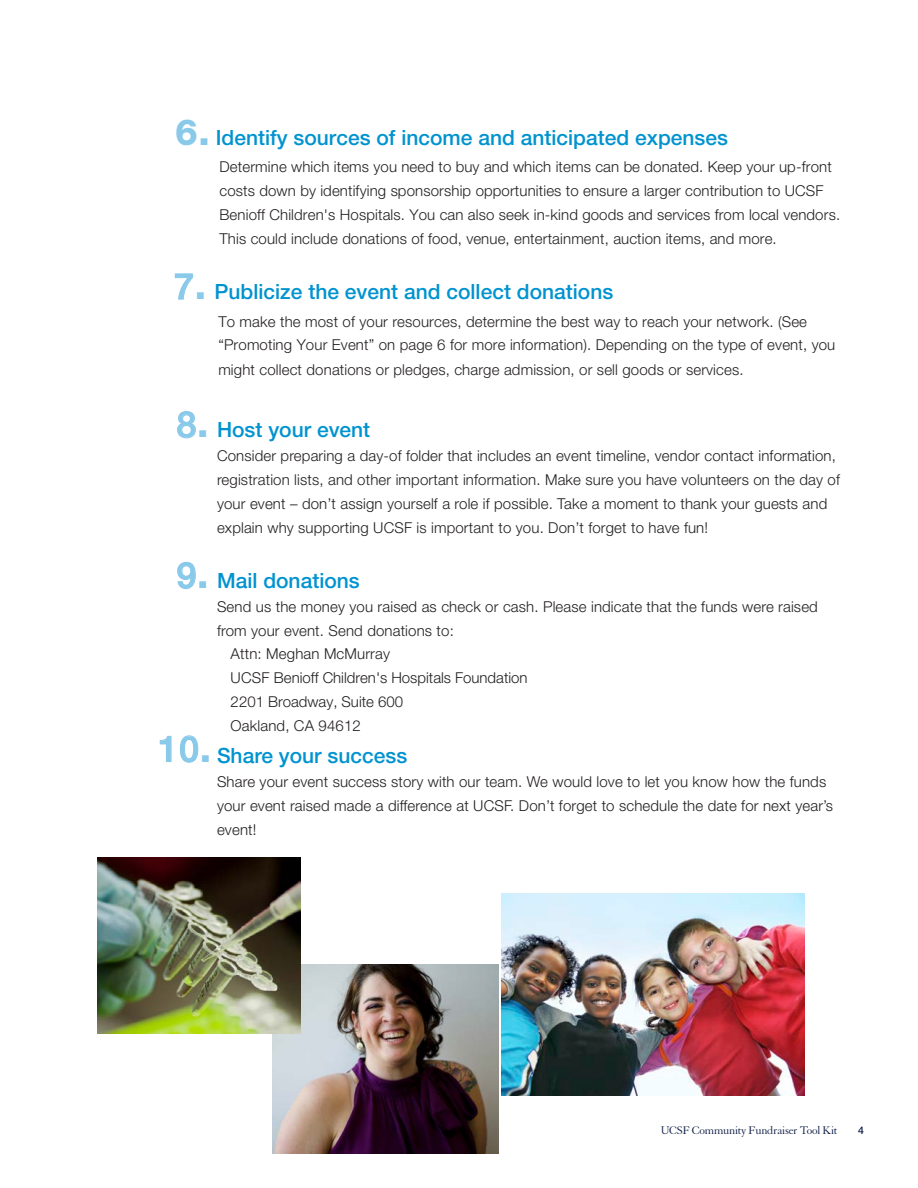
<style>
.page{position:relative;width:918px;height:1188px;background:#fff}
.page>*{position:absolute;margin:0;border:0;box-sizing:border-box;transform-origin:0 0}
.t1{font:500 21px "Helvetica Neue LT Std";color:#0093d0}
.t2{font:300 15px/24px "Helvetica Neue LT Std";letter-spacing:.01em;color:#231f20}
.t3{font:12px "Granjon LT Std";letter-spacing:-.025em;color:#101f46}
.t4{font:500 10.5px "Helvetica Neue LT Std";color:#101f46}
.s1{font-weight:800;font-size:36px;color:#89c9ea}
.s2{font-size:36px;color:#89c9ea}
</style>
<div class="page">
<svg style="left:177px;top:411px;width:19px;height:28px"></svg>
<svg style="left:177px;top:561px;width:19px;height:29px"></svg>
<svg style="left:159px;top:735px;width:13px;height:27px"></svg>
<svg style="left:179px;top:735px;width:20px;height:28px"></svg>
<svg style="left:174px;top:273px;width:20px;height:27px"></svg>
<img style="left:273px;top:964px;width:226px;height:189px">
<img style="left:98px;top:857px;width:202px;height:176px">
<img style="left:502px;top:894px;width:302px;height:201px">
<h1 class="t1" style="left:175px;top:125px;width:554px"><span class="s1">6.</span> Identify sources of income and anticipated expenses</h1>
<p class="t2" style="left:219px;top:154px;width:622px">Determine which items you need to buy and which items can be donated. Keep your up-front costs down by identifying sponsorship opportunities to ensure a larger contribution to UCSF Benioff Children's Hospitals. You can also seek in-kind goods and services from local vendors.<br>This could include donations of food, venue, entertainment, auction items, and more.</p>
<h1 class="t1" style="left:174px;top:279px;width:441px"><span class="s2">7</span><span class="s1">.</span> Publicize the event and collect donations</h1>
<p class="t2" style="left:218px;top:310px;width:619px;line-height:23px">To make the most of your resources, determine the best way to reach your network. (See “Promoting Your Event” on page 6 for more information). Depending on the type of event, you</p>
<p class="t2" style="left:218px;top:357px;width:527px">might collect donations or pledges, charge admission, or sell goods or services.</p>
<h1 class="t1" style="left:177px;top:417px;width:195px"><span class="s2">8</span><span class="s1">.</span> Host your event</h1>
<p class="t2" style="left:217px;top:444px;width:624px">Consider preparing a day-of folder that includes an event timeline, vendor contact information, registration lists, and other important information. Make sure you have volunteers on the day of your event – don’t assign yourself a role if possible. Take a moment to thank your guests and explain why supporting UCSF is important to you. Don’t forget to have fun!</p>
<h1 class="t1" style="left:177px;top:568px;width:185px"><span class="s2">9</span><span class="s1">.</span> Mail donations</h1>
<p class="t2" style="left:217px;top:594px;width:602px">Send us the money you raised as check or cash. Please indicate that the funds were raised from your event. Send donations to:</p>
<p class="t2" style="left:231px;top:641px;width:298px">Attn: Meghan McMurray<br>UCSF Benioff Children's Hospitals Foundation<br>2201 Broadway, Suite 600<br>Oakland, CA 94612</p>
<h1 class="t1" style="left:158px;top:743px;width:250px"><span class="s2">10</span><span class="s1">.</span> Share your success</h1>
<p class="t2" style="left:217px;top:769px;width:618px">Share your event success story with our team. We would love to let you know how the funds your event raised made a difference at UCSF. Don’t forget to schedule the date for next year’s event!</p>
<p class="t3" style="left:661px;top:1124px;width:178px">UCSF Community Fundraiser Tool Kit</p>
<p class="t4" style="left:858px;top:1124px;width:7px">4</p>
</div>
